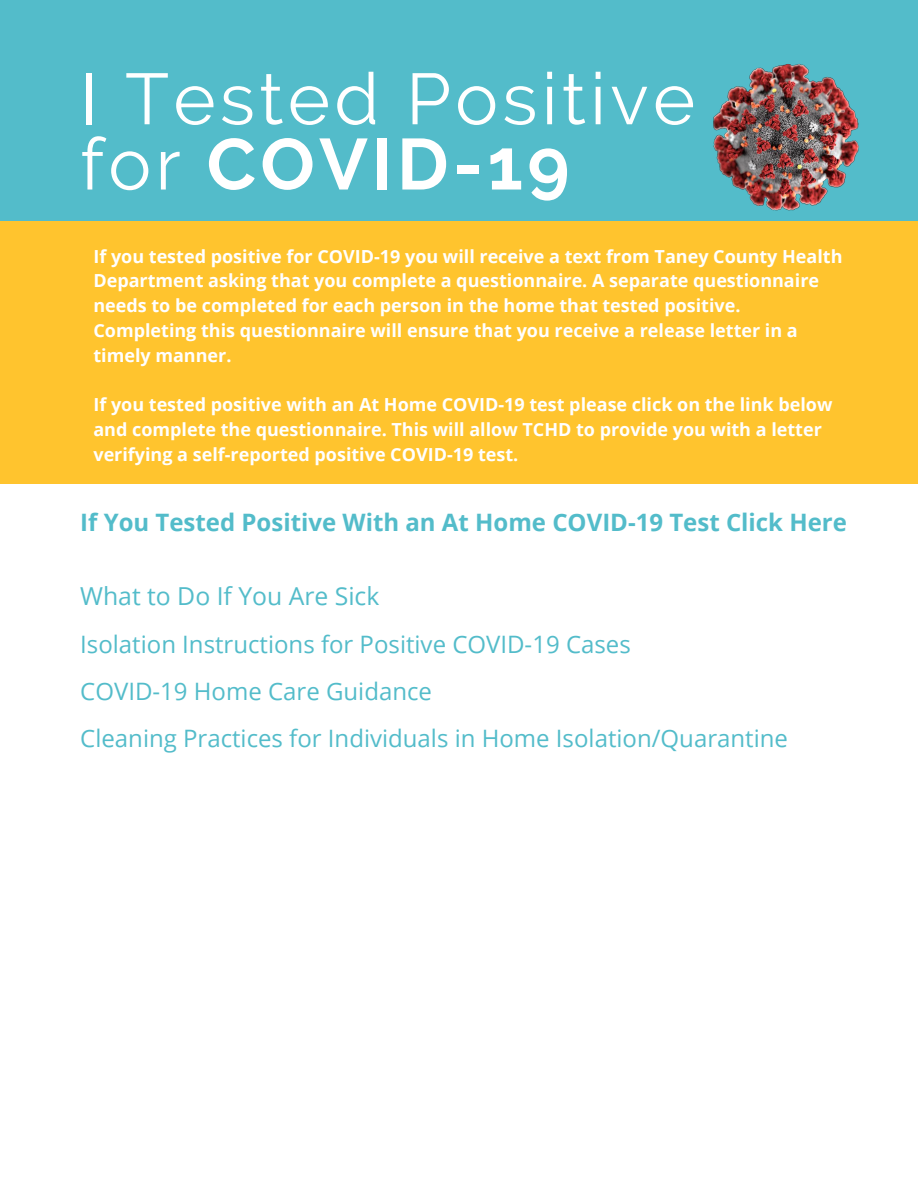
<style>
.page{position:relative;width:918px;height:1188px;background:#fff}
.page>*{position:absolute;margin:0;border:0;box-sizing:border-box;transform-origin:0 0}
.t1{font:72px/65.2px "Raleway";letter-spacing:.06em;color:#fff}
.t2{font:24.75px "Open Sans";color:#53bcca}
.t3{font:24px "Open Sans";color:#53bcca}
.t4{font:700 24px "Open Sans";color:#53bcca}
.t5{font:700 18px/24.8px "Open Sans";color:#fff}
.s1{font-weight:700}
</style>
<div class="page">
<div style="left:0;top:0;width:918px;height:280px;background:#53bcca"></div>
<img style="left:713px;top:64px;width:146px;height:147px">
<div style="left:0;top:221px;width:918px;height:263px;background:#ffc42e"></div>
<p class="t1" style="left:80px;top:66px;width:616px">I Tested Positive for <span class="s1">COVID-19</span></p>
<p class="t5" style="left:93px;top:243px;width:751px">If you tested positive for COVID-19 you will receive a text from Taney County Health Department asking that you complete a questionnaire. A separate questionnaire needs to be completed for each person in the home that tested positive.<br>Completing this questionnaire will ensure that you receive a release letter in a timely manner.</p>
<p class="t5" style="left:93px;top:392px;width:740px">If you tested positive with an At Home COVID-19 test please click on the link below and complete the questionnaire. This will allow TCHD to provide you with a letter verifying a self-reported positive COVID-19 test.</p>
<p class="t4" style="left:80px;top:505px;width:768px">If You Tested Positive With an At Home COVID-19 Test Click Here</p>
<p class="t2" style="left:80px;top:579px;width:301px">What to Do If You Are Sick</p>
<p class="t3" style="left:80px;top:627px;width:552px">Isolation Instructions for Positive COVID-19 Cases</p>
<p class="t3" style="left:80px;top:674px;width:353px">COVID-19 Home Care Guidance</p>
<p class="t3" style="left:80px;top:721px;width:709px">Cleaning Practices for Individuals in Home Isolation/Quarantine</p>
</div>
